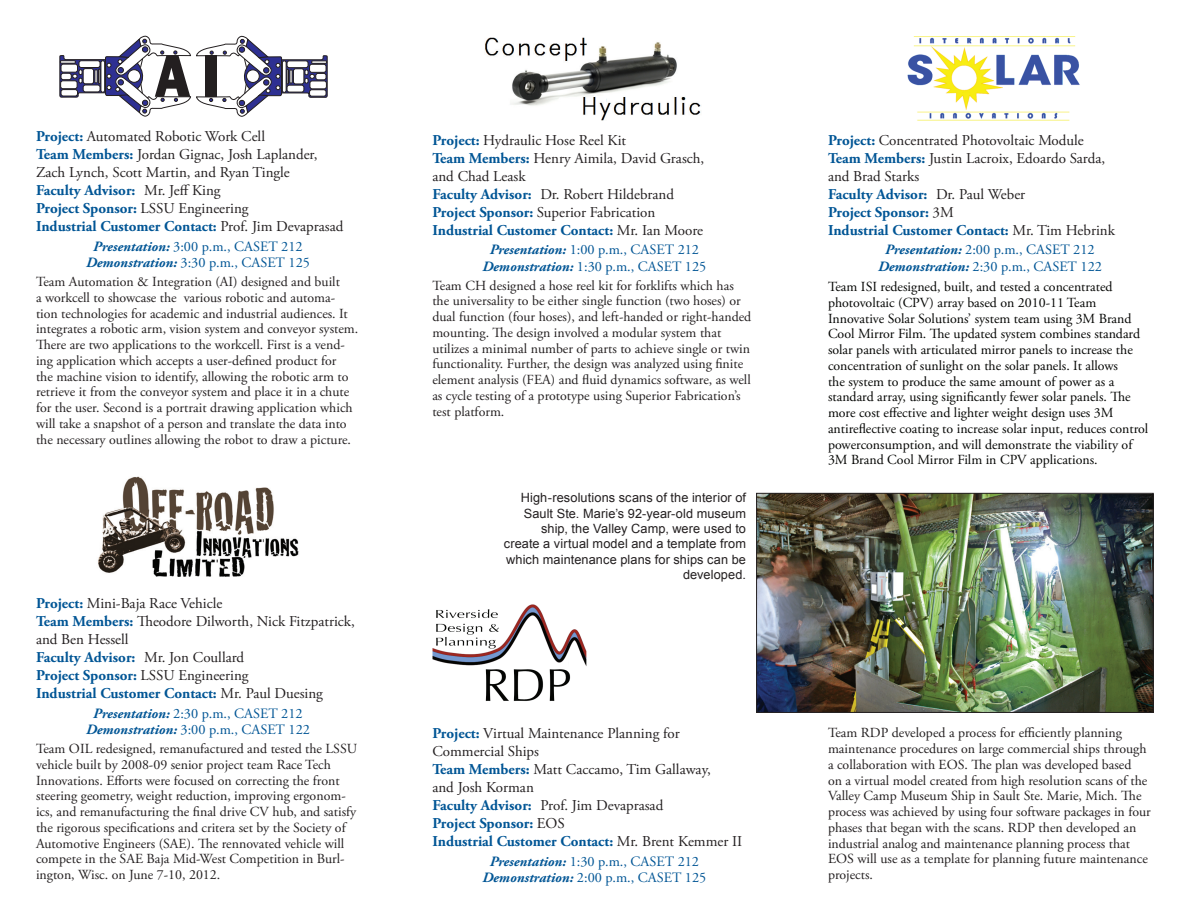
<style>
.page{position:relative;width:1188px;height:918px;background:#fff}
.page>*{position:absolute;margin:0;border:0;box-sizing:border-box;transform-origin:0 0}
.t1{font:15px/18px "Adobe Garamond Pro";color:#231f20}
.t2{font:14.25px/16.5px "Adobe Garamond Pro";color:#005595;text-align:center}
.t3{font:13.8px/15.8px "Adobe Garamond Pro";color:#231f20}
.t4{font:13.8px/15.8px "Adobe Garamond Pro";color:#040503}
.t5{font:12.75px/15.3px "Arial";letter-spacing:.01em;color:#231f20;text-align:right}
.s1{font-weight:700;color:#005595}
.s2{font-weight:700;font-style:italic}
</style>
<div class="page">
<svg style="left:59px;top:35px;width:269px;height:82px"></svg>
<img style="left:485px;top:37px;width:216px;height:84px">
<img style="left:907px;top:36px;width:173px;height:85px">
<img style="left:433px;top:604px;width:154px;height:97px">
<img style="left:758px;top:495px;width:393px;height:216px">
<div style="left:756px;top:493px;width:397px;height:220px;border:1px solid #231f20"></div>
<img style="left:98px;top:476px;width:201px;height:101px">
<p class="t1" style="left:36px;top:128px;width:309px"><span class="s1">Project:</span> Automated Robotic Work Cell<br><span class="s1">Team Members:</span> Jordan Gignac, Josh Laplander, Zach Lynch, Scott Martin, and Ryan Tingle<br><span class="s1">Faculty Advisor:</span> Mr. Jeff King<br><span class="s1">Project Sponsor:</span> LSSU Engineering<br><span class="s1">Industrial Customer Contact:</span> Prof. Jim Devaprasad</p>
<p class="t2" style="left:86px;top:239px;width:225px"><span class="s2">Presentation:</span> 3:00 p.m., CASET 212<br><span class="s2">Demonstration:</span> 3:30 p.m., CASET 125</p>
<p class="t3" style="left:36px;top:274px;width:324px">Team Automation &amp; Integration (AI) designed and built<br>a workcell to showcase the various robotic and automa&shy;tion technologies for academic and industrial audiences. It integrates a robotic arm, vision system and conveyor system.<br>There are two applications to the workcell. First is a vend&shy;ing application which accepts a user-defined product for<br>the machine vision to identify, allowing the robotic arm to retrieve it from the conveyor system and place it in a chute for the user. Second is a portrait drawing application which will take a snapshot of a person and translate the data into the necessary outlines allowing the robot to draw a picture.</p>
<p class="t1" style="left:36px;top:595px;width:320px"><span class="s1">Project:</span> Mini-Baja Race Vehicle<br><span class="s1">Team Members:</span> Theodore Dilworth, Nick Fitzpatrick, and Ben Hessell<br><span class="s1">Faculty Advisor:</span> Mr. Jon Coullard<br><span class="s1">Project Sponsor:</span> LSSU Engineering<br><span class="s1">Industrial Customer Contact:</span> Mr. Paul Duesing</p>
<p class="t2" style="left:86px;top:706px;width:225px"><span class="s2">Presentation:</span> 2:30 p.m., CASET 212<br><span class="s2">Demonstration:</span> 3:00 p.m., CASET 122</p>
<p class="t3" style="left:36px;top:741px;width:323px">Team OIL redesigned, remanufactured and tested the LSSU vehicle built by 2008-09 senior project team Race Tech Innovations. Efforts were focused on correcting the front steering geometry, weight reduction, improving ergonom&shy;ics, and remanufacturing the final drive CV hub, and satisfy the rigorous specifications and critera set by the Society of Automotive Engineers (SAE). The rennovated vehicle will compete in the SAE Baja Mid-West Competition in Burl&shy;ington, Wisc. on June 7-10, 2012.</p>
<p class="t1" style="left:432px;top:132px;width:273px"><span class="s1">Project:</span> Hydraulic Hose Reel Kit<br><span class="s1">Team Members:</span> Henry Aimila, David Grasch, and Chad Leask<br><span class="s1">Faculty Advisor:</span> Dr. Robert Hildebrand <span class="s1">Project Sponsor:</span> Superior Fabrication <span class="s1">Industrial Customer Contact:</span> Mr. Ian Moore</p>
<p class="t2" style="left:482px;top:242px;width:225px"><span class="s2">Presentation:</span> 1:00 p.m., CASET 212<br><span class="s2">Demonstration:</span> 1:30 p.m., CASET 125</p>
<p class="t3" style="left:432px;top:278px;width:320px">Team CH designed a hose reel kit for forklifts which has the universality to be either single function (two hoses) or dual function (four hoses), and left-handed or right-handed mounting. The design involved a modular system that utilizes a minimal number of parts to achieve single or twin functionality. Further, the design was analyzed using finite element analysis (FEA) and fluid dynamics software, as well as cycle testing of a prototype using Superior Fabrication’s test platform.</p>
<p class="t5" style="left:504px;top:490px;width:244px">High-resolutions scans of the interior of Sault Ste. Marie’s 92-year-old museum ship, the Valley Camp, were used to create a virtual model and a template from which maintenance plans for ships can be developed.</p>
<p class="t1" style="left:432px;top:725px;width:312px"><span class="s1">Project:</span> Virtual Maintenance Planning for<br>Commercial Ships<br><span class="s1">Team Members:</span> Matt Caccamo, Tim Gallaway,<br>and Josh Korman<br><span class="s1">Faculty Advisor:</span> Prof. Jim Devaprasad<br><span class="s1">Project Sponsor:</span> EOS<br><span class="s1">Industrial Customer Contact:</span> Mr. Brent Kemmer II</p>
<p class="t2" style="left:482px;top:853px;width:225px"><span class="s2">Presentation:</span> 1:30 p.m., CASET 212<br><span class="s2">Demonstration:</span> 2:00 p.m., CASET 125</p>
<p class="t1" style="left:828px;top:132px;width:288px"><span class="s1">Project:</span> Concentrated Photovoltaic Module <span class="s1">Team Members:</span> Justin Lacroix, Edoardo Sarda, and Brad Starks<br><span class="s1">Faculty Advisor:</span> Dr. Paul Weber<br><span class="s1">Project Sponsor:</span> 3M<br><span class="s1">Industrial Customer Contact:</span> Mr. Tim Hebrink</p>
<p class="t2" style="left:878px;top:242px;width:225px"><span class="s2">Presentation:</span> 2:00 p.m., CASET 212<br><span class="s2">Demonstration:</span> 2:30 p.m., CASET 122</p>
<p class="t4" style="left:828px;top:279px;width:322px">Team ISI redesigned, built, and tested a concentrated photovoltaic (CPV) array based on 2010-11 Team Innovative Solar Solutions’ system team using 3M Brand Cool Mirror Film. The updated system combines standard solar panels with articulated mirror panels to increase the concentration of sunlight on the solar panels. It allows<br>the system to produce the same amount of power as a standard array, using significantly fewer solar panels. The more cost effective and lighter weight design uses 3M antireflective coating to increase solar input, reduces control powerconsumption, and will demonstrate the viability of 3M Brand Cool Mirror Film in CPV applications.</p>
<p class="t3" style="left:828px;top:726px;width:324px">Team RDP developed a process for efficiently planning maintenance procedures on large commercial ships through a collaboration with EOS. The plan was developed based<br>on a virtual model created from high resolution scans of the Valley Camp Museum Ship in Sault Ste. Marie, Mich. The process was achieved by using four software packages in four phases that began with the scans. RDP then developed an industrial analog and maintenance planning process that EOS will use as a template for planning future maintenance projects.</p>
</div>
